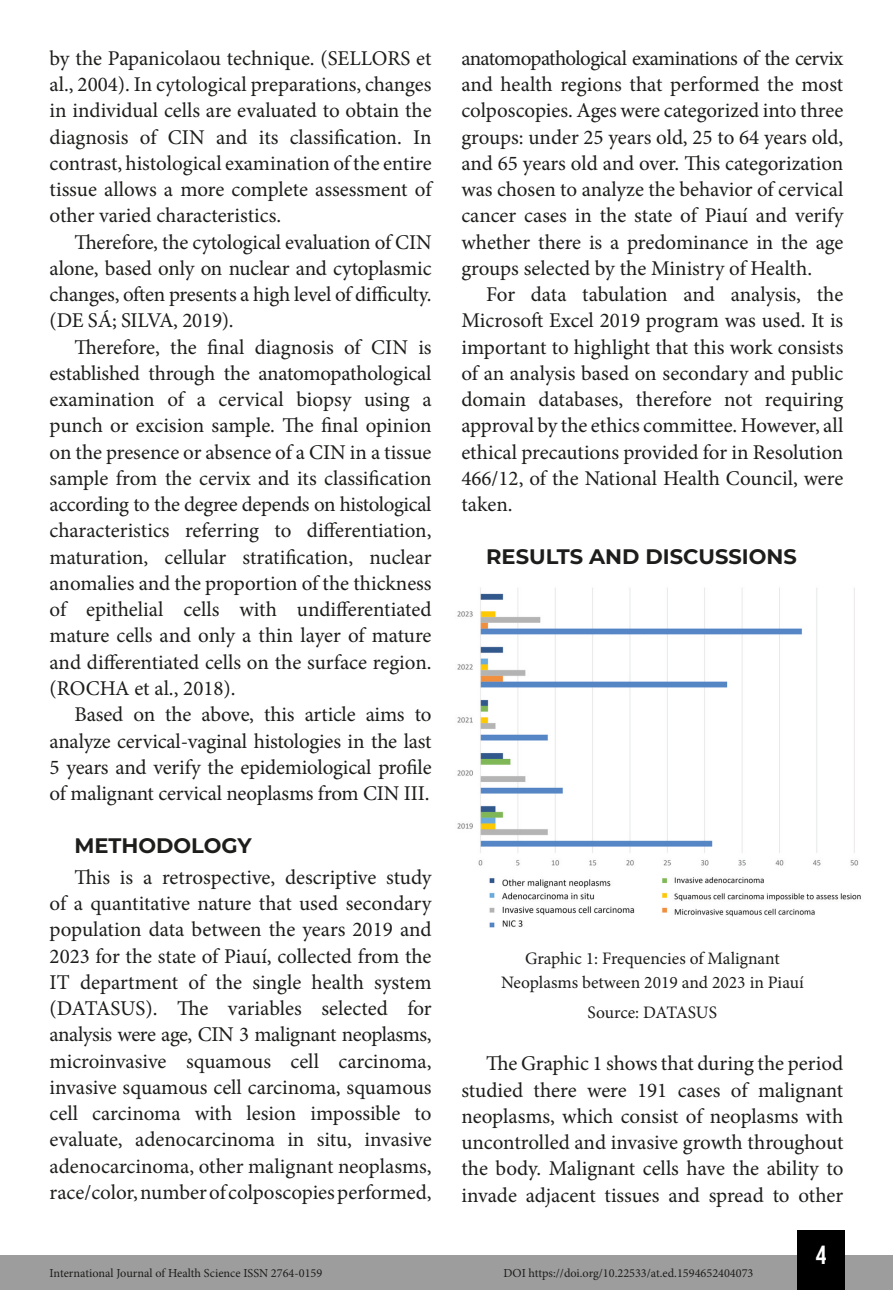
<style>
.page{position:relative;width:893px;height:1290px;background:#fff}
.page>*{position:absolute;margin:0;border:0;box-sizing:border-box;transform-origin:0 0}
.t1{font:26.25px "Bebas Kai";color:#fff}
.TXT{font:21px/26.2px "Minion Pro";letter-spacing:-.005em;color:#1d1d1b;text-align:justify}
.TITULO{font:700 21px "Montserrat";color:#1d1d1b}
.Info_Imagem{font:17.5px/24.5px "Minion Pro";color:#1d1d1b;text-align:center}
.t2{font:12.25px "Minion Pro";color:#1d1d1b}
</style>
<div class="page">
<div style="left:0;top:1255px;width:893px;height:35px;background:#9d9d9d"></div>
<div style="left:797px;top:1230px;width:48px;height:60px;background:#000"></div>
<img style="left:457px;top:587px;width:404px;height:341px">
<p class="TXT" style="left:50px;top:45px;width:384px">by the Papanicolaou technique. (SELLORS et al., 2004). In cytological preparations, changes in individual cells are evaluated to obtain the diagnosis of CIN and its classification. In contrast, histological examination of the entire tissue allows a more complete assessment of other varied characteristics.</p>
<p class="TXT" style="left:50px;top:229px;width:383px;text-indent:25px">Therefore, the cytological evaluation of CIN alone, based only on nuclear and cytoplasmic changes, often presents a high level of difficulty. (DE SÁ; SILVA, 2019).</p>
<p class="TXT" style="left:50px;top:334px;width:384px;text-indent:25px">Therefore, the final diagnosis of CIN is established through the anatomopathological examination of a cervical biopsy using a punch or excision sample. The final opinion on the presence or absence of a CIN in a tissue sample from the cervix and its classification according to the degree depends on histological characteristics referring to differentiation, maturation, cellular stratification, nuclear anomalies and the proportion of the thickness of epithelial cells with undifferentiated mature cells and only a thin layer of mature and differentiated cells on the surface region. (ROCHA et al., 2018).</p>
<p class="TXT" style="left:50px;top:701px;width:384px;text-indent:25px">Based on the above, this article aims to analyze cervical-vaginal histologies in the last 5 years and verify the epidemiological profile of malignant cervical neoplasms from CIN III.</p>
<p class="TITULO" style="left:74px;top:830px;width:179px">METHODOLOGY</p>
<p class="TXT" style="left:50px;top:864px;width:383px;text-indent:25px">This is a retrospective, descriptive study of a quantitative nature that used secondary population data between the years 2019 and 2023 for the state of Piauí, collected from the IT department of the single health system (DATASUS). The variables selected for analysis were age, CIN 3 malignant neoplasms, microinvasive squamous cell carcinoma, invasive squamous cell carcinoma, squamous cell carcinoma with lesion impossible to evaluate, adenocarcinoma in situ, invasive adenocarcinoma, other malignant neoplasms, race/color, number of colposcopies performed,</p>
<p class="TXT" style="left:461px;top:45px;width:384px">anatomopathological examinations of the cervix and health regions that performed the most colposcopies. Ages were categorized into three groups: under 25 years old, 25 to 64 years old, and 65 years old and over. This categorization was chosen to analyze the behavior of cervical cancer cases in the state of Piauí and verify whether there is a predominance in the age groups selected by the Ministry of Health.</p>
<p class="TXT" style="left:461px;top:281px;width:384px;text-indent:25px">For data tabulation and analysis, the Microsoft Excel 2019 program was used. It is important to highlight that this work consists of an analysis based on secondary and public domain databases, therefore not requiring approval by the ethics committee. However, all ethical precautions provided for in Resolution 466/12, of the National Health Council, were taken.</p>
<p class="TITULO" style="left:486px;top:541px;width:312px">RESULTS AND DISCUSSIONS</p>
<p class="Info_Imagem" style="left:501px;top:946px;width:304px">Graphic 1: Frequencies of Malignant<br>Neoplasms between 2019 and 2023 in Piauí</p>
<p class="Info_Imagem" style="left:588px;top:1000px;width:131px">Source: DATASUS</p>
<p class="TXT" style="left:461px;top:1050px;width:384px;text-indent:25px">The Graphic 1 shows that during the period studied there were 191 cases of malignant neoplasms, which consist of neoplasms with uncontrolled and invasive growth throughout the body. Malignant cells have the ability to invade adjacent tissues and spread to other</p>
<p class="t1" style="left:816px;top:1241px;width:12px">4</p>
<p class="t2" style="left:50px;top:1265px;width:274px">International Journal of Health Science ISSN 2764-0159</p>
<p class="t2" style="left:503px;top:1265px;width:252px">DOI https://doi.org/10.22533/at.ed.1594652404073</p>
</div>
